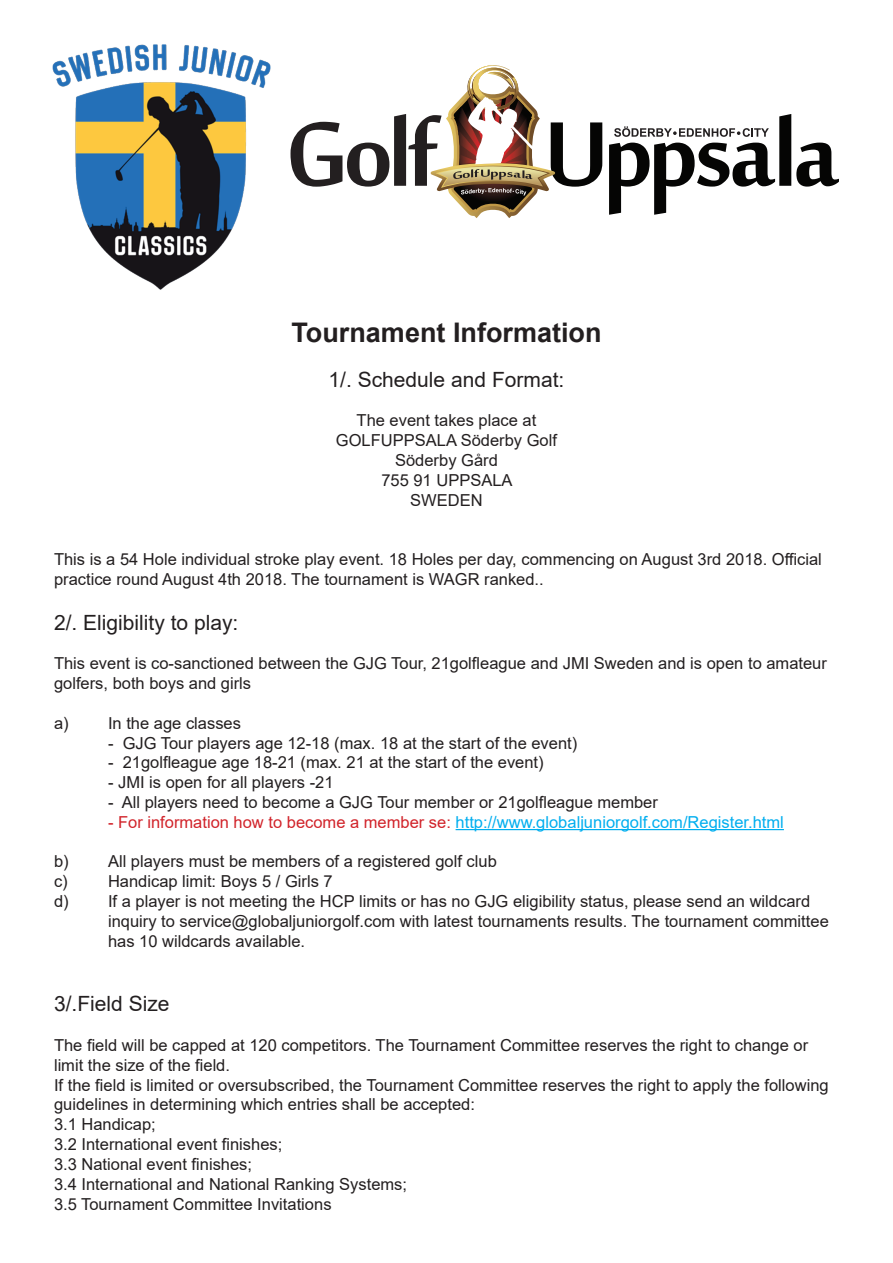
<style>
.page{position:relative;width:893px;height:1263px;background:#fff}
.page>*{position:absolute;margin:0;border:0;box-sizing:border-box;transform-origin:0 0}
.t1{font:700 27px "Arial";color:#231f20}
.t2{font:21px "Arial";color:#231f20}
.t3{font:16.5px/19.8px "Arial";color:#231f20}
.t4{font:16.5px "Arial";color:#00aeef}
.s1{color:#d1232a}
</style>
<div class="page">
<img style="left:52px;top:44px;width:219px;height:246px">
<svg style="left:609px;top:114px;width:230px;height:101px"></svg>
<svg style="left:290px;top:65px;width:312px;height:153px"></svg>
<hr style="left:456px;top:829px;width:328px;height:1px;background:#00aeef">
<h1 class="t1" style="left:291px;top:313px;width:312px">Tournament Information</h1>
<p class="t2" style="left:329px;top:365px;width:237px">1/. Schedule and Format:</p>
<p class="t3" style="left:336px;top:411px;width:223px;text-align:center">The event takes place at<br>GOLFUPPSALA Söderby Golf<br>Söderby Gård<br>755 91 UPPSALA<br>SWEDEN</p>
<p class="t3" style="left:54px;top:549px;width:769px">This is a 54 Hole individual stroke play event. 18 Holes per day, commencing on August 3rd 2018. Official practice round August 4th 2018. The tournament is WAGR ranked..</p>
<p class="t2" style="left:54px;top:608px;width:186px">2/. Eligibility to play:</p>
<p class="t3" style="left:54px;top:654px;width:774px">This event is co-sanctioned between the GJG Tour, 21golfleague and JMI Sweden and is open to amateur golfers, both boys and girls</p>
<p class="t3" style="left:54px;top:713px;width:188px">a) In the age classes</p>
<p class="t3" style="left:108px;top:733px;width:471px">- GJG Tour players age 12-18 (max. 18 at the start of the event)</p>
<p class="t3" style="left:108px;top:753px;width:437px">- 21golfleague age 18-21 (max. 21 at the start of the event)</p>
<p class="t3" style="left:108px;top:772px;width:227px">- JMI is open for all players -21</p>
<p class="t3" style="left:108px;top:792px;width:551px">- All players need to become a GJG Tour member or 21golfleague member</p>
<p class="t4" style="left:108px;top:811px;width:677px"><span class="s1">- For information how to become a member se:</span> http://www.globaljuniorgolf.com/Register.html</p>
<p class="t3" style="left:54px;top:852px;width:444px">b) All players must be members of a registered golf club c)</p>
<p class="t3" style="left:108px;top:871px;width:226px">Handicap limit: Boys 5 / Girls 7</p>
<p class="t3" style="left:54px;top:891px;width:758px">d) If a player is not meeting the HCP limits or has no GJG eligibility status, please send an wildcard</p>
<p class="t3" style="left:108px;top:911px;width:722px">inquiry to service@globaljuniorgolf.com with latest tournaments results. The tournament committee</p>
<p class="t3" style="left:108px;top:931px;width:199px">has 10 wildcards available.</p>
<p class="t2" style="left:54px;top:990px;width:117px">3/.Field Size</p>
<p class="t3" style="left:54px;top:1035px;width:776px">The field will be capped at 120 competitors. The Tournament Committee reserves the right to change or limit the size of the field.<br>If the field is limited or oversubscribed, the Tournament Committee reserves the right to apply the following guidelines in determining which entries shall be accepted:<br>3.1 Handicap;<br>3.2 International event finishes;<br>3.3 National event finishes;<br>3.4 International and National Ranking Systems;<br>3.5 Tournament Committee Invitations</p>
</div>
